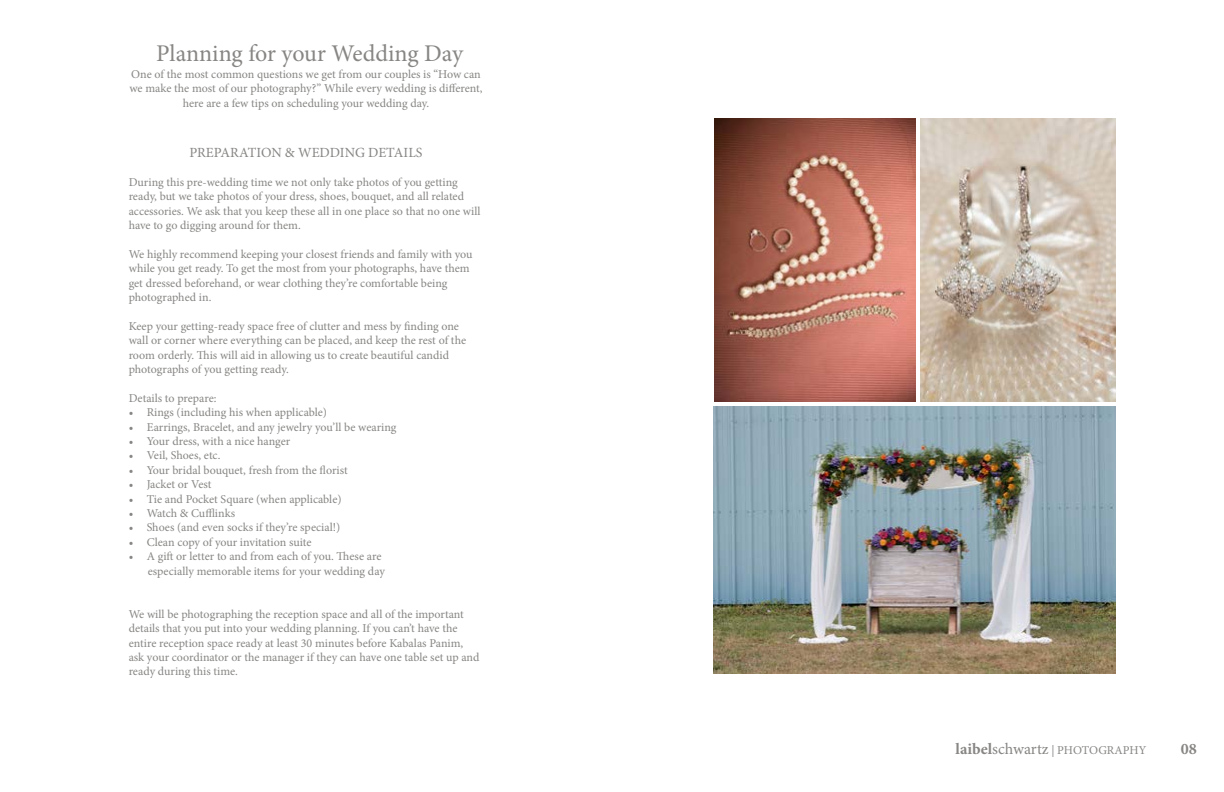
<style>
.page{position:relative;width:1224px;height:792px;background:#fff}
.page>*{position:absolute;margin:0;border:0;box-sizing:border-box;transform-origin:0 0}
.t1{font:24px "Minion Pro";color:#878684}
.t2{font:700 16px "Minion Pro";color:#878684}
.t3{font:14px "Minion Pro";color:#878684}
.t4{font:12px/14.4px "Minion Pro";letter-spacing:-.005em;color:#878684}
.s1{font-weight:700;font-size:16px}
.s2{font-size:16px}
</style>
<div class="page">
<img style="left:715px;top:118px;width:201px;height:283px">
<img style="left:714px;top:406px;width:402px;height:268px">
<img style="left:920px;top:118px;width:196px;height:283px">
<h1 class="t1" style="left:156px;top:37px;width:308px">Planning for your Wedding Day</h1>
<p class="t4" style="left:129px;top:67px;width:355px;text-align:center">One of the most common questions we get from our couples is “How can we make the most of our photography?” While every wedding is different, here are a few tips on scheduling your wedding day.</p>
<p class="t3" style="left:189px;top:143px;width:235px">PREPARATION &amp; WEDDING DETAILS</p>
<p class="t4" style="left:129px;top:175px;width:353px">During this pre-wedding time we not only take photos of you getting ready, but we take photos of your dress, shoes, bouquet, and all related accessories. We ask that you keep these all in one place so that no one will have to go digging around for them.</p>
<p class="t4" style="left:129px;top:247px;width:345px">We highly recommend keeping your closest friends and family with you while you get ready. To get the most from your photographs, have them get dressed beforehand, or wear clothing they’re comfortable being photographed in.</p>
<p class="t4" style="left:129px;top:319px;width:339px">Keep your getting-ready space free of clutter and mess by finding one wall or corner where everything can be placed, and keep the rest of the room orderly. This will aid in allowing us to create beautiful candid photographs of you getting ready.</p>
<p class="t4" style="left:129px;top:391px;width:89px">Details to prepare:</p>
<p class="t4" style="left:129px;top:405px;width:200px">• Rings (including his when applicable)</p>
<p class="t4" style="left:129px;top:420px;width:269px">• Earrings, Bracelet, and any jewelry you’ll be wearing</p>
<p class="t4" style="left:129px;top:434px;width:163px">• Your dress, with a nice hanger</p>
<p class="t4" style="left:129px;top:448px;width:93px">• Veil, Shoes, etc.</p>
<p class="t4" style="left:129px;top:463px;width:221px">• Your bridal bouquet, fresh from the florist</p>
<p class="t4" style="left:129px;top:477px;width:84px">• Jacket or Vest</p>
<p class="t4" style="left:129px;top:492px;width:214px">• Tie and Pocket Square (when applicable)</p>
<p class="t4" style="left:129px;top:506px;width:108px">• Watch &amp; Cufflinks</p>
<p class="t4" style="left:129px;top:520px;width:213px">• Shoes (and even socks if they’re special!)</p>
<p class="t4" style="left:129px;top:535px;width:184px">• Clean copy of your invitation suite</p>
<p class="t4" style="left:129px;top:549px;width:258px;text-align:right">• A gift or letter to and from each of you. These are especially memorable items for your wedding day</p>
<p class="t4" style="left:129px;top:607px;width:352px">We will be photographing the reception space and all of the important details that you put into your wedding planning. If you can’t have the entire reception space ready at least 30 minutes before Kabalas Panim, ask your coordinator or the manager if they can have one table set up and ready during this time.</p>
<p class="t4" style="left:956px;top:743px;width:192px"><span class="s1">laibel</span><span class="s2">schwartz</span> | PHOTOGRAPHY</p>
<h2 class="t2" style="left:1181px;top:737px;width:17px">08</h2>
</div>
